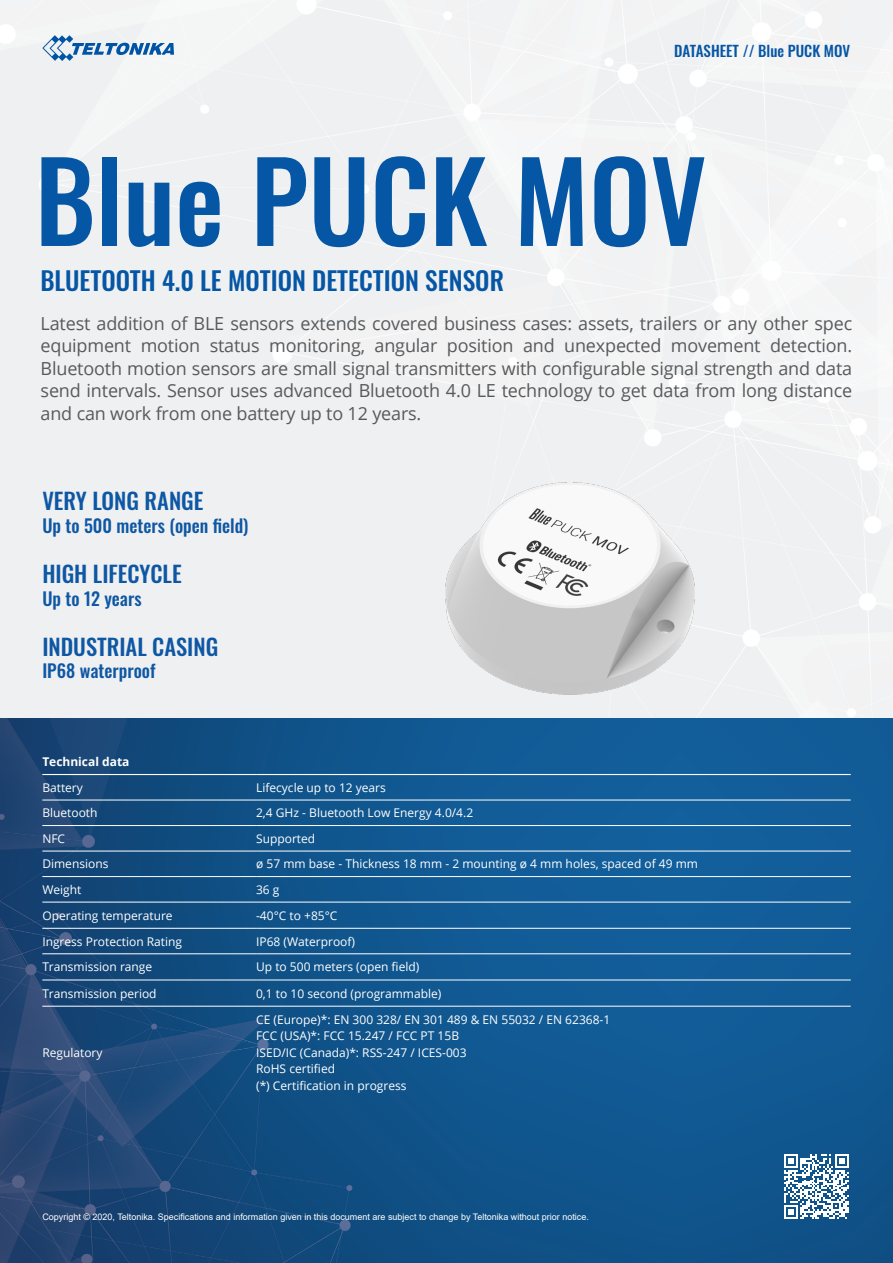
<style>
.page{position:relative;width:893px;height:1263px;background:#fff}
.page>*{position:absolute;margin:0;border:0;box-sizing:border-box;transform-origin:0 0}
.t1{font:500 109.5px "Oswald";color:#0556a5}
.t2{font:500 25.5px "Oswald";color:#0556a5}
.t3{font:500 22.5px "Oswald";color:#0e57a4}
.t4{font:18px/22.5px "Open Sans";letter-spacing:-.01em;color:#58595b;text-align:justify}
.t5{font:500 18px "Oswald";color:#0e57a4}
.t6{font:500 15px "Oswald";color:#0556a5}
.t7{font:12px/16.5px "Open Sans";color:#fff}
.t8{font:700 12px "Open Sans";color:#fff}
.t9{font:9px "Arial";color:#fff}
</style>
<div class="page">
<div style="left:0;top:0;width:893px;height:719px;background:#eff0f1"></div>
<img style="left:0;top:719px;width:893px;height:544px">
<svg style="left:42px;top:35px;width:132px;height:26px"></svg>
<img style="left:289px;top:424px;width:561px;height:294px">
<hr style="left:42px;top:825px;width:214px;height:1px;background:#fff">
<hr style="left:256px;top:825px;width:595px;height:1px;background:#fff">
<hr style="left:42px;top:851px;width:214px;height:1px;background:#fff">
<hr style="left:256px;top:851px;width:595px;height:1px;background:#fff">
<hr style="left:42px;top:876px;width:214px;height:1px;background:#fff">
<hr style="left:256px;top:876px;width:595px;height:1px;background:#fff">
<hr style="left:42px;top:902px;width:214px;height:1px;background:#fff">
<hr style="left:256px;top:902px;width:595px;height:1px;background:#fff">
<hr style="left:42px;top:928px;width:214px;height:1px;background:#fff">
<hr style="left:256px;top:928px;width:595px;height:1px;background:#fff">
<hr style="left:42px;top:953px;width:214px;height:1px;background:#fff">
<hr style="left:256px;top:953px;width:595px;height:1px;background:#fff">
<hr style="left:42px;top:980px;width:214px;height:1px;background:#fff">
<hr style="left:256px;top:980px;width:595px;height:1px;background:#fff">
<hr style="left:42px;top:1006px;width:214px;height:1px;background:#fff">
<hr style="left:256px;top:1006px;width:595px;height:1px;background:#fff">
<hr style="left:42px;top:800px;width:214px;height:1px;background:#fff">
<hr style="left:256px;top:800px;width:595px;height:1px;background:#fff">
<hr style="left:42px;top:774px;width:214px;height:1px;background:#fff">
<hr style="left:256px;top:774px;width:595px;height:1px;background:#fff">
<svg style="left:784px;top:1154px;width:65px;height:65px"></svg>
<p class="t6" style="left:674px;top:43px;width:178px">DATASHEET // Blue PUCK MOV</p>
<h1 class="t1" style="left:35px;top:144px;width:673px">Blue PUCK MOV</h1>
<h2 class="t2" style="left:40px;top:267px;width:465px">BLUETOOTH 4.0 LE MOTION DETECTION SENSOR</h2>
<p class="t4" style="left:41px;top:311px;width:813px">Latest addition of BLE sensors extends covered business cases: assets, trailers or any other spec equipment motion status monitoring, angular position and unexpected movement detection.<br>Bluetooth motion sensors are small signal transmitters with configurable signal strength and data send intervals. Sensor uses advanced Bluetooth 4.0 LE technology to get data from long distance and can work from one battery up to 12 years.</p>
<h3 class="t3" style="left:42px;top:489px;width:163px">VERY LONG RANGE</h3>
<h3 class="t5" style="left:42px;top:516px;width:208px">Up to 500 meters (open field)</h3>
<h3 class="t3" style="left:42px;top:562px;width:141px">HIGH LIFECYCLE</h3>
<h3 class="t5" style="left:42px;top:589px;width:101px">Up to 12 years</h3>
<h3 class="t3" style="left:42px;top:635px;width:177px">INDUSTRIAL CASING</h3>
<h3 class="t5" style="left:42px;top:661px;width:115px">IP68 waterproof</h3>
<p class="t8" style="left:42px;top:753px;width:89px">Technical data</p>
<p class="t7" style="left:42px;top:779px;width:42px">Battery</p>
<p class="t7" style="left:256px;top:779px;width:131px">Lifecycle up to 12 years</p>
<p class="t7" style="left:42px;top:804px;width:57px">Bluetooth</p>
<p class="t7" style="left:256px;top:804px;width:219px">2,4 GHz - Bluetooth Low Energy 4.0/4.2</p>
<p class="t7" style="left:42px;top:830px;width:24px">NFC</p>
<p class="t7" style="left:256px;top:830px;width:61px">Supported</p>
<p class="t7" style="left:42px;top:855px;width:68px">Dimensions</p>
<p class="t7" style="left:256px;top:855px;width:443px">ø 57 mm base - Thickness 18 mm - 2 mounting ø 4 mm holes, spaced of 49 mm</p>
<p class="t7" style="left:42px;top:881px;width:41px">Weight</p>
<p class="t7" style="left:256px;top:881px;width:25px">36 g</p>
<p class="t7" style="left:42px;top:907px;width:132px">Operating temperature</p>
<p class="t7" style="left:256px;top:907px;width:83px">-40°C to +85°C</p>
<p class="t7" style="left:42px;top:933px;width:141px">Ingress Protection Rating</p>
<p class="t7" style="left:256px;top:933px;width:100px">IP68 (Waterproof)</p>
<p class="t7" style="left:42px;top:958px;width:111px">Transmission range</p>
<p class="t7" style="left:256px;top:958px;width:165px">Up to 500 meters (open field)</p>
<p class="t7" style="left:42px;top:985px;width:116px">Transmission period</p>
<p class="t7" style="left:256px;top:985px;width:187px">0,1 to 10 second (programmable)</p>
<p class="t7" style="left:42px;top:1044px;width:62px">Regulatory</p>
<p class="t7" style="left:256px;top:1011px;width:356px">CE (Europe)*: EN 300 328/ EN 301 489 &amp; EN 55032 / EN 62368-1<br>FCC (USA)*: FCC 15.247 / FCC PT 15B<br>ISED/IC (Canada)*: RSS-247 / ICES-003<br>RoHS certified<br>(*) Certification in progress</p>
<p class="t9" style="left:42px;top:1211px;width:548px">Copyright © 2020, Teltonika. Specifications and information given in this document are subject to change by Teltonika without prior notice.</p>
</div>
